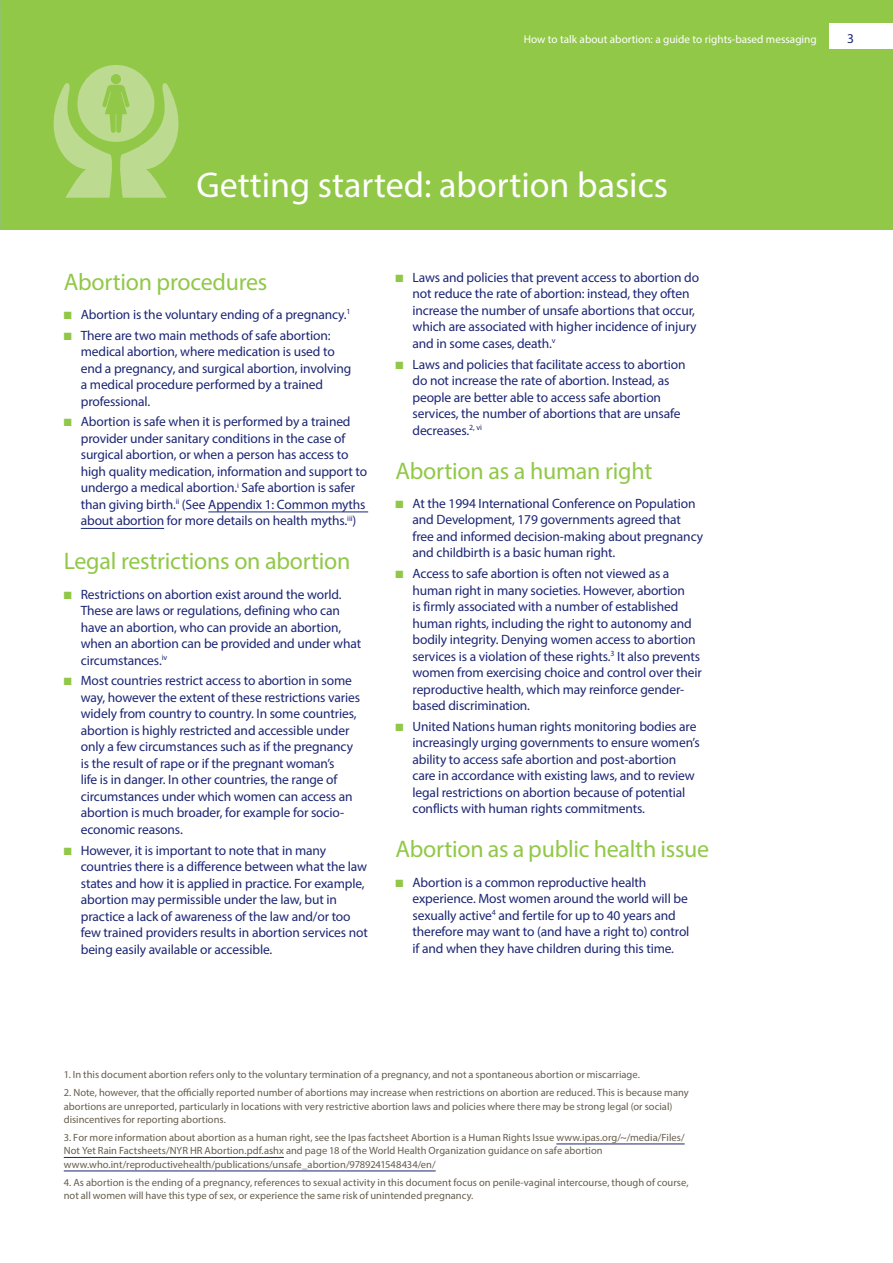
<style>
.page{position:relative;width:893px;height:1263px;background:#fff}
.page>*{position:absolute;margin:0;border:0;box-sizing:border-box;transform-origin:0 0}
.t1{font:36px "Myriad Pro";color:#fff}
.t2{font:24px "Myriad Pro";letter-spacing:-.01em;color:#91c848}
.t3{font:13.5px/16.5px "Myriad Pro";letter-spacing:-.01em;color:#1c2674}
.t4{font:11.25px "Myriad Pro";color:#fff}
.t5{font:10.5px/13.5px "Myriad Pro";letter-spacing:.005em;color:#665d4c}
.s1{color:#91c848}
</style>
<div class="page">
<div style="left:0;top:0;width:893px;height:229px;background:#91c848"></div>
<div style="left:829px;top:23px;width:64px;height:26px;background:#fff"></div>
<hr style="left:208px;top:512px;width:160px;height:1px;background:#1c2674">
<hr style="left:81px;top:528px;width:83px;height:1px;background:#1c2674">
<hr style="left:556px;top:1144px;width:129px;height:1px;background:#1c2674">
<hr style="left:64px;top:1157px;width:220px;height:1px;background:#1c2674">
<hr style="left:64px;top:1171px;width:372px;height:1px;background:#1c2674">
<svg style="left:53px;top:65px;width:126px;height:133px"></svg>
<p class="t4" style="left:524px;top:32px;width:294px">How to talk about abortion: a guide to rights-based messaging</p>
<p class="t3" style="left:847px;top:30px;width:8px">3</p>
<h1 class="t1" style="left:196px;top:163px;width:473px">Getting started: abortion basics</h1>
<h2 class="t2" style="left:64px;top:267px;width:205px">Abortion procedures</h2>
<p class="t3" style="left:64px;top:306px;width:288px"><span class="s1">■</span> Abortion is the voluntary ending of a pregnancy.<sup>1</sup></p>
<p class="t3" style="left:81px;top:327px;width:272px;text-indent:-17px"><span class="s1">■</span> There are two main methods of safe abortion: medical abortion, where medication is used to end a pregnancy, and surgical abortion, involving a medical procedure performed by a trained professional.</p>
<p class="t3" style="left:81px;top:413px;width:288px;text-indent:-17px"><span class="s1">■</span> Abortion is safe when it is performed by a trained provider under sanitary conditions in the case of surgical abortion, or when a person has access to high quality medication, information and support to undergo a medical abortion.<sup>i</sup> Safe abortion is safer than giving birth.<sup>ii</sup> (See Appendix 1: Common myths about abortion for more details on health myths.<sup>iii</sup>)</p>
<h2 class="t2" style="left:64px;top:547px;width:288px">Legal restrictions on abortion</h2>
<p class="t3" style="left:81px;top:586px;width:282px;text-indent:-17px"><span class="s1">■</span> Restrictions on abortion exist around the world.<br>These are laws or regulations, defining who can have an abortion, who can provide an abortion, when an abortion can be provided and under what circumstances.<sup>iv</sup></p>
<p class="t3" style="left:81px;top:672px;width:281px;text-indent:-17px"><span class="s1">■</span> Most countries restrict access to abortion in some way, however the extent of these restrictions varies widely from country to country. In some countries, abortion is highly restricted and accessible under only a few circumstances such as if the pregnancy is the result of rape or if the pregnant woman’s<br>life is in danger. In other countries, the range of circumstances under which women can access an abortion is much broader, for example for socio&shy;economic reasons.</p>
<p class="t3" style="left:81px;top:842px;width:289px;text-indent:-17px"><span class="s1">■</span> However, it is important to note that in many countries there is a difference between what the law states and how it is applied in practice. For example, abortion may permissible under the law, but in practice a lack of awareness of the law and/or too few trained providers results in abortion services not being easily available or accessible.</p>
<p class="t3" style="left:412px;top:269px;width:288px;text-indent:-17px"><span class="s1">■</span> Laws and policies that prevent access to abortion do not reduce the rate of abortion: instead, they often increase the number of unsafe abortions that occur, which are associated with higher incidence of injury and in some cases, death.<sup>v</sup></p>
<p class="t3" style="left:412px;top:355px;width:275px;text-indent:-17px"><span class="s1">■</span> Laws and policies that facilitate access to abortion do not increase the rate of abortion. Instead, as people are better able to access safe abortion services, the number of abortions that are unsafe decreases.<sup>2,</sup> <sup>vi</sup></p>
<h2 class="t2" style="left:395px;top:456px;width:258px">Abortion as a human right</h2>
<p class="t3" style="left:412px;top:495px;width:292px;text-indent:-17px"><span class="s1">■</span> At the 1994 International Conference on Population and Development, 179 governments agreed that free and informed decision-making about pregnancy and childbirth is a basic human right.</p>
<p class="t3" style="left:412px;top:565px;width:291px;text-indent:-17px"><span class="s1">■</span> Access to safe abortion is often not viewed as a human right in many societies. However, abortion<br>is firmly associated with a number of established human rights, including the right to autonomy and bodily integrity. Denying women access to abortion services is a violation of these rights.<sup>3</sup> It also prevents women from exercising choice and control over their reproductive health, which may reinforce gender&shy;based discrimination.</p>
<p class="t3" style="left:412px;top:718px;width:289px;text-indent:-17px"><span class="s1">■</span> United Nations human rights monitoring bodies are increasingly urging governments to ensure women’s ability to access safe abortion and post-abortion care in accordance with existing laws, and to review legal restrictions on abortion because of potential conflicts with human rights commitments.</p>
<h2 class="t2" style="left:395px;top:834px;width:315px">Abortion as a public health issue</h2>
<p class="t3" style="left:412px;top:874px;width:278px;text-indent:-17px"><span class="s1">■</span> Abortion is a common reproductive health experience. Most women around the world will be sexually active<sup>4</sup> and fertile for up to 40 years and therefore may want to (and have a right to) control if and when they have children during this time.</p>
<p class="t5" style="left:64px;top:1068px;width:578px">1. In this document abortion refers only to the voluntary termination of a pregnancy, and not a spontaneous abortion or miscarriage.</p>
<p class="t5" style="left:64px;top:1086px;width:626px">2. Note, however, that the officially reported number of abortions may increase when restrictions on abortion are reduced. This is because many abortions are unreported, particularly in locations with very restrictive abortion laws and policies where there may be strong legal (or social) disincentives for reporting abortions.</p>
<p class="t5" style="left:64px;top:1130px;width:622px">3. For more information about abortion as a human right, see the Ipas factsheet Abortion is a Human Rights Issue www.ipas.org/~/media/Files/<br>Not Yet Rain Factsheets/NYR HR Abortion.pdf.ashx and page 18 of the World Health Organization guidance on safe abortion www.who.int/reproductivehealth/publications/unsafe_abortion/9789241548434/en/</p>
<p class="t5" style="left:64px;top:1175px;width:626px">4. As abortion is the ending of a pregnancy, references to sexual activity in this document focus on penile-vaginal intercourse, though of course, not all women will have this type of sex, or experience the same risk of unintended pregnancy.</p>
</div>
